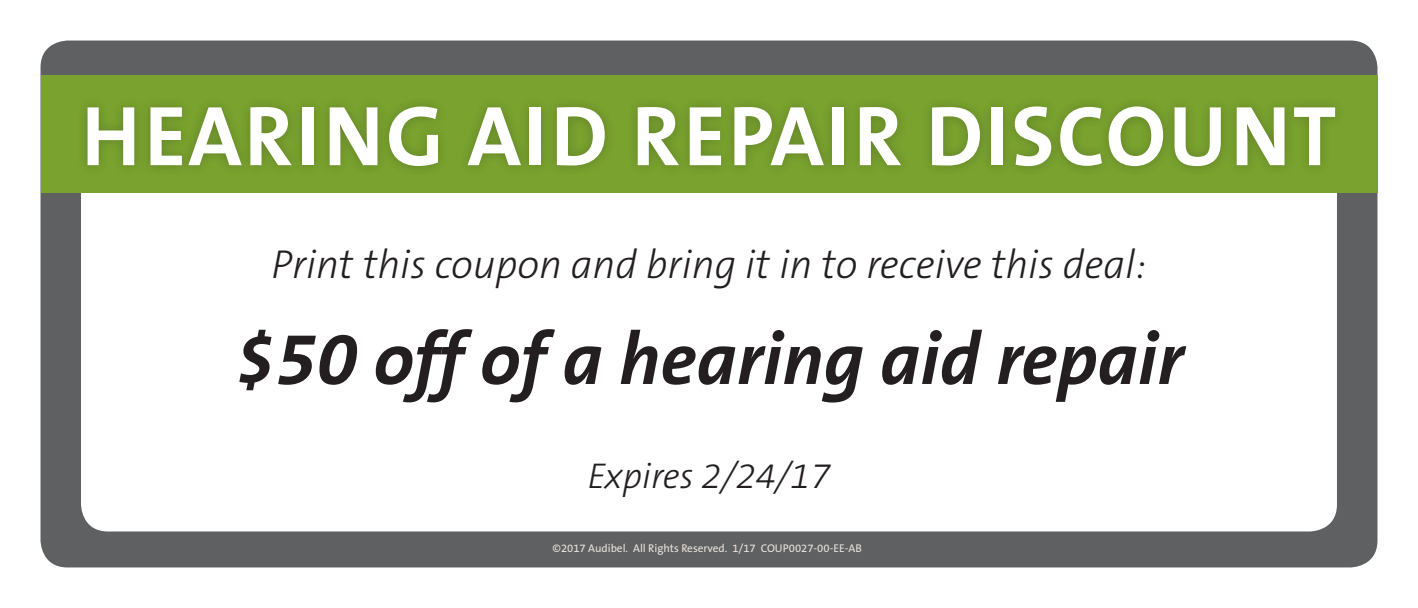
<style>
.page{position:relative;width:1418px;height:608px;background:#fff}
.page>*{position:absolute;margin:0;border:0;box-sizing:border-box;transform-origin:0 0}
.t1{font:700 85.5px "The Sans B7";letter-spacing:.03em;color:#fff}
.t2{font:italic 700 74.25px "The Sans B7";color:#231f20}
.t3{font:italic 300 40.5px "The Sans B3";color:#231f20}
.t4{font:italic 300 36px "The Sans B3";color:#231f20}
.t5{font:11.25px "The Sans B5 Plain";color:#eae4de}
</style>
<div class="page">
<div style="left:40px;top:40px;width:1337px;height:527px;background:#5f6062;border-radius:27px"></div>
<div style="left:81px;top:90px;width:1255px;height:441px;background:#fff;border-radius:27px"></div>
<div style="left:40px;top:75px;width:1337px;height:117px;background:#79a22e"></div>
<div style="left:76px;top:96px;width:1269px;height:81px;background:#231f20;opacity:.25"></div>
<p class="t1" style="left:82px;top:90px;width:1256px">HEARING AID REPAIR DISCOUNT</p>
<p class="t3" style="left:271px;top:242px;width:876px">Print this coupon and bring it in to receive this deal:</p>
<p class="t2" style="left:235px;top:319px;width:950px">$50 off of a hearing aid repair</p>
<p class="t4" style="left:588px;top:457px;width:244px">Expires 2/24/17</p>
<p class="t5" style="left:552px;top:542px;width:311px">©2017 Audibel. All Rights Reserved. 1/17 COUP0027-00-EE-AB</p>
</div>
